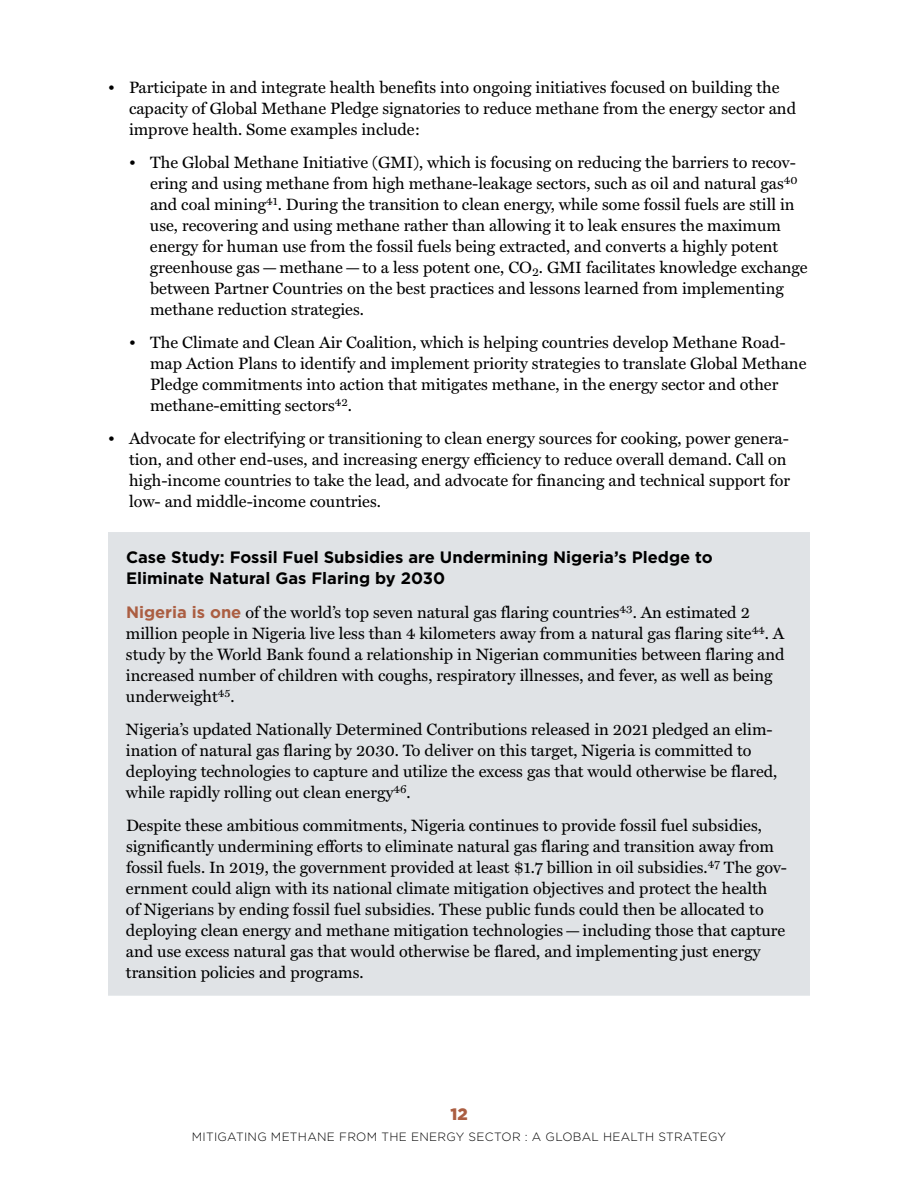
<style>
.page{position:relative;width:918px;height:1188px;background:#fff}
.page>*{position:absolute;margin:0;border:0;box-sizing:border-box;transform-origin:0 0}
.t1{font:16.5px/21px "Miller Text";color:#000}
.t2{font:700 16.5px/21px "Gotham";color:#000}
.t3{font:900 16.5px "Gotham";color:#ab5e42}
.t4{font:300 12px "Gotham";letter-spacing:.025em;color:#000}
.s1{font-family:"Gotham";font-weight:700;color:#ab5e42}
</style>
<div class="page">
<div style="left:108px;top:532px;width:702px;height:464px;background:#e0e3e6"></div>
<p class="t1" style="left:129px;top:77px;width:669px;text-indent:-21px">• Participate in and integrate health benefits into ongoing initiatives focused on building the capacity of Global Methane Pledge signatories to reduce methane from the energy sector and improve health. Some examples include:</p>
<p class="t1" style="left:150px;top:152px;width:659px;text-indent:-21px">• The Global Methane Initiative (GMI), which is focusing on reducing the barriers to recov&shy;ering and using methane from high methane-leakage sectors, such as oil and natural gas<sup>40 </sup>and coal mining<sup>41</sup>. During the transition to clean energy, while some fossil fuels are still in use, recovering and using methane rather than allowing it to leak ensures the maximum energy for human use from the fossil fuels being extracted, and converts a highly potent greenhouse gas—methane—to a less potent one, CO<sub>2</sub>. GMI facilitates knowledge exchange between Partner Countries on the best practices and lessons learned from implementing methane reduction strategies.</p>
<p class="t1" style="left:150px;top:332px;width:658px;text-indent:-21px">• The Climate and Clean Air Coalition, which is helping countries develop Methane Road&shy;map Action Plans to identify and implement priority strategies to translate Global Methane Pledge commitments into action that mitigates methane, in the energy sector and other methane-emitting sectors<sup>42</sup>.</p>
<p class="t1" style="left:129px;top:428px;width:663px;text-indent:-21px">• Advocate for electrifying or transitioning to clean energy sources for cooking, power genera&shy;tion, and other end-uses, and increasing energy efficiency to reduce overall demand. Call on high-income countries to take the lead, and advocate for financing and technical support for low- and middle-income countries.</p>
<p class="t2" style="left:126px;top:547px;width:588px">Case Study: Fossil Fuel Subsidies are Undermining Nigeria’s Pledge to<br>Eliminate Natural Gas Flaring by 2030</p>
<p class="t1" style="left:126px;top:601px;width:660px"><span class="s1">Nigeria is one</span> of the world’s top seven natural gas flaring countries<sup>43</sup>. An estimated 2 million people in Nigeria live less than 4 kilometers away from a natural gas flaring site<sup>44</sup>. A study by the World Bank found a relationship in Nigerian communities between flaring and increased number of children with coughs, respiratory illnesses, and fever, as well as being underweight<sup>45</sup>.</p>
<p class="t1" style="left:126px;top:718px;width:653px">Nigeria’s updated Nationally Determined Contributions released in 2021 pledged an elim&shy;ination of natural gas flaring by 2030. To deliver on this target, Nigeria is committed to deploying technologies to capture and utilize the excess gas that would otherwise be flared, while rapidly rolling out clean energy<sup>46</sup>.</p>
<p class="t1" style="left:126px;top:814px;width:663px">Despite these ambitious commitments, Nigeria continues to provide fossil fuel subsidies, significantly undermining efforts to eliminate natural gas flaring and transition away from fossil fuels. In 2019, the government provided at least $1.7 billion in oil subsidies.<sup>47</sup> The gov&shy;ernment could align with its national climate mitigation objectives and protect the health<br>of Nigerians by ending fossil fuel subsidies. These public funds could then be allocated to deploying clean energy and methane mitigation technologies—including those that capture and use excess natural gas that would otherwise be flared, and implementing just energy transition policies and programs.</p>
<p class="t3" style="left:450px;top:1103px;width:19px">12</p>
<p class="t4" style="left:192px;top:1129px;width:536px">MITIGATING METHANE FROM THE ENERGY SECTOR : A GLOBAL HEALTH STRATEGY</p>
</div>
